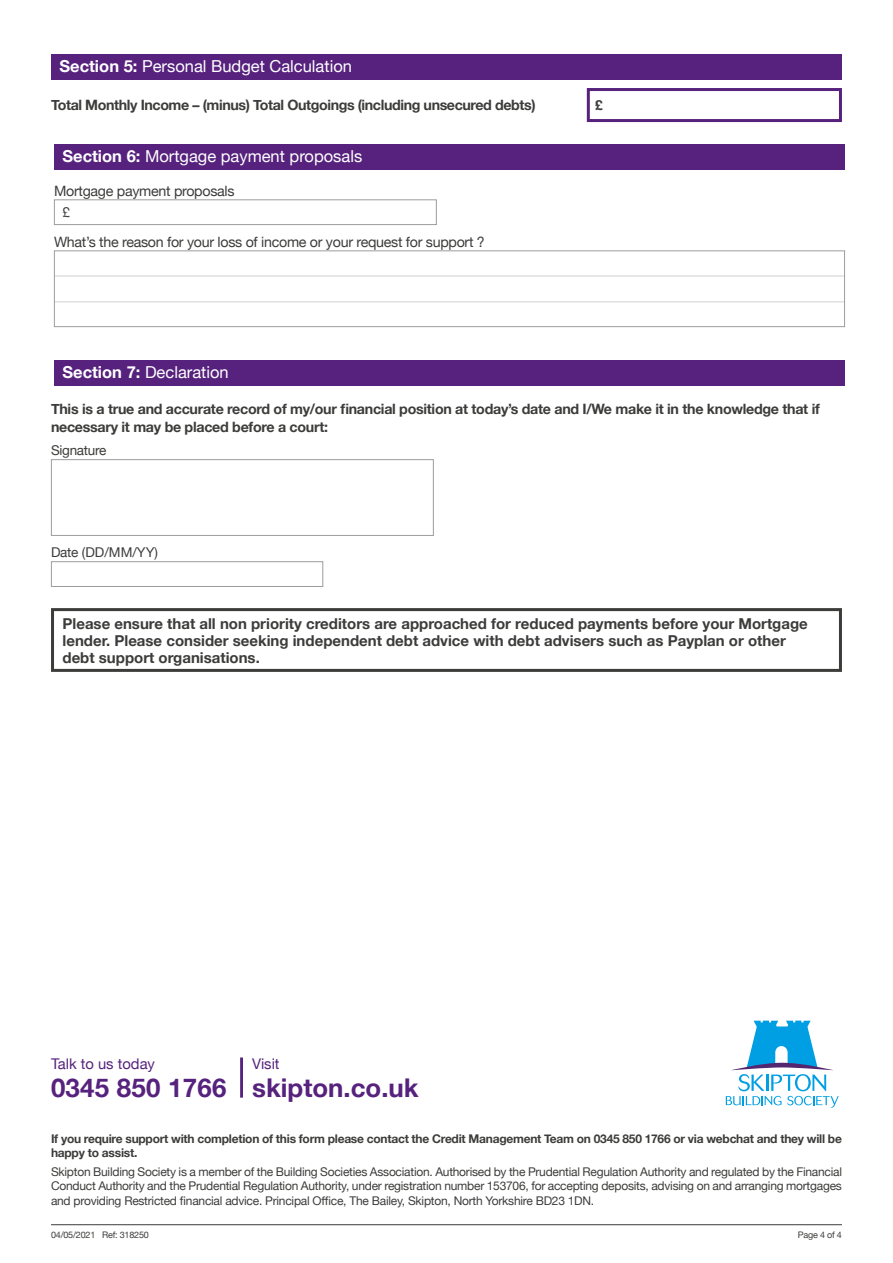
<style>
.page{position:relative;width:893px;height:1263px;background:#fff}
.page>*{position:absolute;margin:0;border:0;box-sizing:border-box;transform-origin:0 0}
.t1{font:700 25.8px "Helvetica Neue";letter-spacing:.005em;color:#56227d}
.t2{font:16.5px "Helvetica Neue";color:#fff}
.t3{font:700 15px/17.1px "Helvetica Neue";color:#3c3c3b}
.t4{font:14.7px "Helvetica Neue";color:#56227d}
.t5{font:700 14.25px/18px "Helvetica Neue";letter-spacing:-.02em;color:#3c3c3b}
.t6{font:14.25px "Helvetica Neue";letter-spacing:-.02em;color:#3c3c3b}
.t7{font:13.5px "Helvetica Neue";letter-spacing:-.02em;color:#3c3c3b}
.t8{font:700 13.5px "Helvetica Neue";color:#3c3c3b}
.t9{font:12px/14.4px "Helvetica Neue";letter-spacing:-.02em;color:#3c3c3b;text-align:justify}
.t10{font:700 12px/14.4px "Helvetica Neue";letter-spacing:-.02em;color:#3c3c3b}
.t11{font:9px "Helvetica Neue";letter-spacing:-.02em;color:#3c3c3b}
.s1{font-weight:700}
</style>
<div class="page">
<hr style="left:51px;top:1224px;width:791px;height:1px;background:#3c3c3b">
<div style="left:240px;top:1057px;width:3px;height:40px;border:1px solid #56227d"></div>
<svg style="left:726px;top:1020px;width:113px;height:88px"></svg>
<div style="left:51px;top:459px;width:383px;height:77px;border:1px solid #9d9d9c"></div>
<div style="left:51px;top:561px;width:272px;height:26px;border:1px solid #9d9d9c"></div>
<div style="left:51px;top:608px;width:791px;height:64px;border:3px solid #3c3c3b"></div>
<div style="left:54px;top:360px;width:791px;height:26px;background:#56227d"></div>
<div style="left:51px;top:54px;width:791px;height:26px;background:#56227d"></div>
<div style="left:587px;top:88px;width:255px;height:34px;border:3px solid #56227d"></div>
<div style="left:54px;top:199px;width:383px;height:26px;border:1px solid #9d9d9c"></div>
<div style="left:54px;top:144px;width:791px;height:26px;background:#56227d"></div>
<hr style="left:54px;top:276px;width:791px;height:1px;background:#d0d0d0">
<hr style="left:54px;top:301px;width:791px;height:1px;background:#d0d0d0">
<div style="left:54px;top:250px;width:791px;height:77px;border:1px solid #9d9d9c"></div>
<h2 class="t2" style="left:60px;top:54px;width:294px"><span class="s1">Section 5:</span> Personal Budget Calculation</h2>
<p class="t5" style="left:51px;top:97px;width:486px">Total Monthly Income – (minus) Total Outgoings (including unsecured debts)</p>
<h2 class="t2" style="left:63px;top:144px;width:301px"><span class="s1">Section 6:</span> Mortgage payment proposals</h2>
<p class="t6" style="left:54px;top:181px;width:182px">Mortgage payment proposals</p>
<p class="t7" style="left:63px;top:203px;width:9px">£</p>
<p class="t6" style="left:54px;top:232px;width:432px">What’s the reason for your loss of income or your request for support ?</p>
<h2 class="t2" style="left:63px;top:360px;width:168px"><span class="s1">Section 7:</span> Declaration</h2>
<p class="t8" style="left:595px;top:95px;width:9px">£</p>
<p class="t5" style="left:51px;top:400px;width:770px">This is a true and accurate record of my/our financial position at today’s date and I/We make it in the knowledge that if necessary it may be placed before a court:</p>
<p class="t7" style="left:51px;top:441px;width:57px">Signature</p>
<p class="t7" style="left:51px;top:543px;width:108px">Date (DD/MM/YY)</p>
<p class="t3" style="left:63px;top:615px;width:747px">Please ensure that all non priority creditors are approached for reduced payments before your Mortgage lender. Please consider seeking independent debt advice with debt advisers such as Payplan or other debt support organisations.</p>
<p class="t4" style="left:51px;top:1053px;width:105px">Talk to us today</p>
<h1 class="t1" style="left:51px;top:1067px;width:177px">0345 850 1766</h1>
<p class="t4" style="left:252px;top:1053px;width:29px">Visit</p>
<h1 class="t1" style="left:252px;top:1067px;width:168px">skipton.co.uk</h1>
<p class="t10" style="left:51px;top:1132px;width:792px">If you require support with completion of this form please contact the Credit Management Team on 0345 850 1766 or via webchat and they will be happy to assist.</p>
<p class="t9" style="left:51px;top:1165px;width:792px">Skipton Building Society is a member of the Building Societies Association. Authorised by the Prudential Regulation Authority and regulated by the Financial Conduct Authority and the Prudential Regulation Authority, under registration number 153706, for accepting deposits, advising on and arranging mortgages and providing Restricted financial advice. Principal Office, The Bailey, Skipton, North Yorkshire BD23 1DN.</p>
<p class="t11" style="left:102px;top:1228px;width:48px">Ref: 318250</p>
<p class="t11" style="left:51px;top:1228px;width:46px">04/05/2021</p>
<p class="t11" style="left:798px;top:1228px;width:46px">Page 4 of 4</p>
</div>
